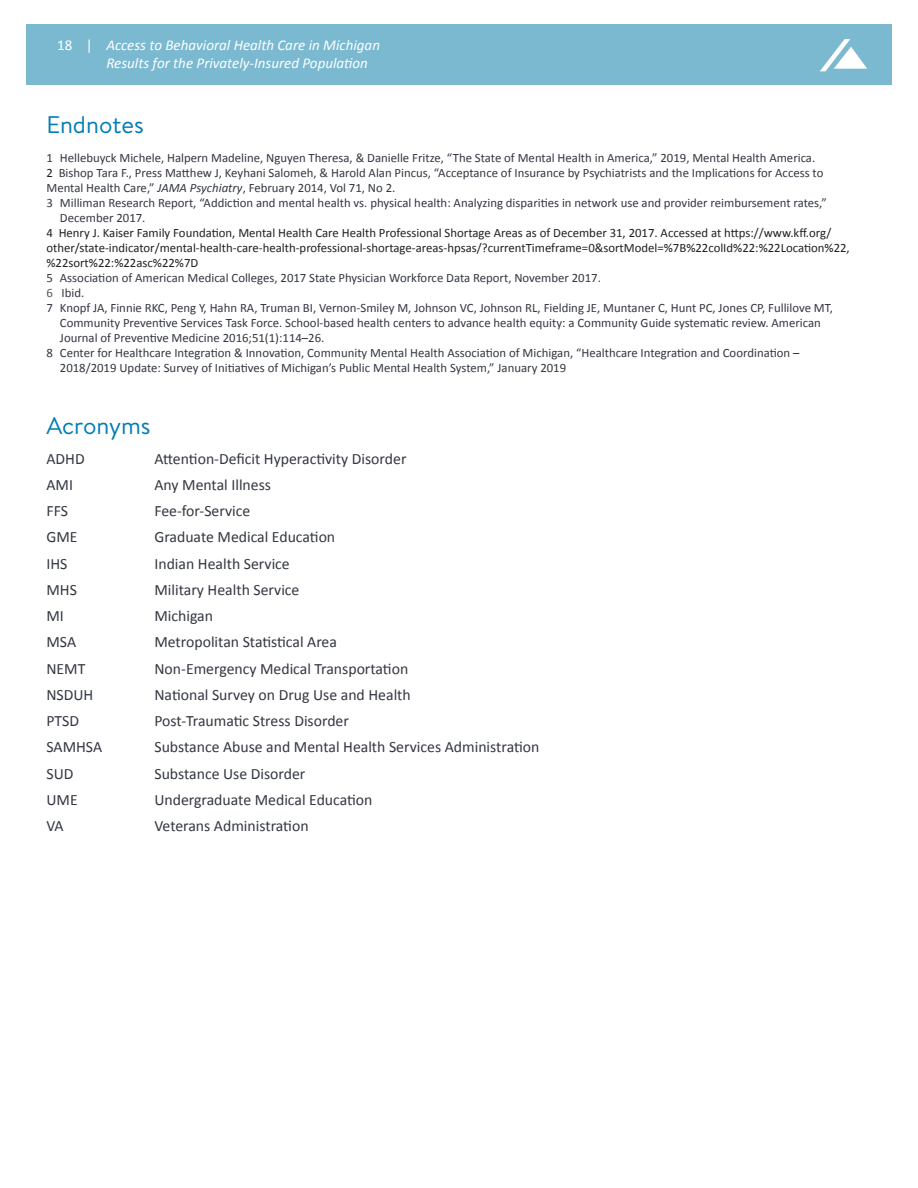
<style>
.page{position:relative;width:918px;height:1188px;background:#fff}
.page>*{position:absolute;margin:0;border:0;box-sizing:border-box;transform-origin:0 0}
.Footnote{font:24px "Brandon Text";color:#007db5}
.Heading_1{font:24px "Brandon Text";letter-spacing:-.005em;color:#007db5}
.Paragraph{font:15.75px "Calibri";color:#333740}
.Heading_3{font:italic 15px/18px "Calibri";color:#fff}
.Footnote-2{font:12.75px/15px "Calibri";color:#333740}
.t1{font:12.75px/15px "Calibri";color:#231f20}
.s1{font-style:normal}
.s2{color:#231f20}
.s3{font-style:italic}
.s4{color:#555659}
</style>
<div class="page">
<div style="left:26px;top:24px;width:866px;height:61px;background:#7bb9d1"></div>
<svg style="left:820px;top:39px;width:47px;height:32px"></svg>
<p class="Heading_3" style="left:106px;top:36px;width:275px;text-indent:-49px"><span class="s1">18 |</span> Access to Behavioral Health Care in Michigan<br>Results for the Privately-Insured Population</p>
<p class="Footnote" style="left:46px;top:109px;width:99px">Endnotes</p>
<p class="Footnote-2" style="left:46px;top:150px;width:770px">1 Hellebuyck Michele, Halpern Madeline, Nguyen Theresa, &amp; Danielle Fritze, “The State of Mental Health in America,” 2019, Mental Health America.</p>
<p class="Footnote-2" style="left:46px;top:165px;width:779px"><span class="s2">2</span> Bishop Tara F., Press Matthew J, Keyhani Salomeh, &amp; Harold Alan Pincus, “Acceptance of Insurance by Psychiatrists and the Implications for Access to<br>Mental Health Care,” <span class="s3">JAMA Psychiatry</span>, February 2014, Vol 71, No 2.</p>
<p class="Footnote-2" style="left:60px;top:195px;width:768px;text-indent:-14px">3 Milliman Research Report, “Addiction and mental health vs. physical health: Analyzing disparities in network use and provider reimbursement rates,”<br>December 2017.</p>
<p class="t1" style="left:46px;top:225px;width:805px">4 Henry J. Kaiser Family Foundation, Mental Health Care Health Professional Shortage Areas as of December 31, 2017. Accessed at https://www.kff.org/ other/state-indicator/mental-health-care-health-professional-shortage-areas-hpsas/?currentTimeframe=0&amp;sortModel=%7B%22colId%22:%22Location%22, %22sort%22:%22asc%22%7D</p>
<p class="Footnote-2" style="left:46px;top:270px;width:556px">5 Association of American Medical Colleges, 2017 State Physician Workforce Data Report, November 2017.</p>
<p class="Footnote-2" style="left:46px;top:285px;width:39px"><span class="s4">6</span> Ibid.</p>
<p class="Footnote-2" style="left:60px;top:300px;width:775px;text-indent:-14px">7 Knopf JA, Finnie RKC, Peng Y, Hahn RA, Truman BI, Vernon-Smiley M, Johnson VC, Johnson RL, Fielding JE, Muntaner C, Hunt PC, Jones CP, Fullilove MT,<br>Community Preventive Services Task Force. School-based health centers to advance health equity: a Community Guide systematic review. American<br>Journal of Preventive Medicine 2016;51(1):114–26.</p>
<p class="Footnote-2" style="left:60px;top:345px;width:741px;text-indent:-14px">8 Center for Healthcare Integration &amp; Innovation, Community Mental Health Association of Michigan, “Healthcare Integration and Coordination –<br>2018/2019 Update: Survey of Initiatives of Michigan’s Public Mental Health System,” January 2019</p>
<p class="Heading_1" style="left:46px;top:409px;width:106px">Acronyms</p>
<p class="Paragraph" style="left:46px;top:448px;width:40px">ADHD</p>
<p class="Paragraph" style="left:154px;top:448px;width:254px">Attention-Deficit Hyperactivity Disorder</p>
<p class="Paragraph" style="left:46px;top:475px;width:28px">AMI</p>
<p class="Paragraph" style="left:154px;top:475px;width:118px">Any Mental Illness</p>
<p class="Paragraph" style="left:46px;top:501px;width:23px">FFS</p>
<p class="Paragraph" style="left:154px;top:501px;width:97px">Fee-for-Service</p>
<p class="Paragraph" style="left:46px;top:527px;width:33px">GME</p>
<p class="Paragraph" style="left:154px;top:527px;width:182px">Graduate Medical Education</p>
<p class="Paragraph" style="left:46px;top:553px;width:23px">IHS</p>
<p class="Paragraph" style="left:154px;top:553px;width:137px">Indian Health Service</p>
<p class="Paragraph" style="left:46px;top:580px;width:32px">MHS</p>
<p class="Paragraph" style="left:154px;top:580px;width:147px">Military Health Service</p>
<p class="Paragraph" style="left:46px;top:606px;width:19px">MI</p>
<p class="Paragraph" style="left:154px;top:606px;width:60px">Michigan</p>
<p class="Paragraph" style="left:46px;top:632px;width:31px">MSA</p>
<p class="Paragraph" style="left:154px;top:632px;width:184px">Metropolitan Statistical Area</p>
<p class="Paragraph" style="left:46px;top:658px;width:40px">NEMT</p>
<p class="Paragraph" style="left:154px;top:658px;width:255px">Non-Emergency Medical Transportation</p>
<p class="Paragraph" style="left:46px;top:685px;width:49px">NSDUH</p>
<p class="Paragraph" style="left:154px;top:685px;width:258px">National Survey on Drug Use and Health</p>
<p class="Paragraph" style="left:46px;top:711px;width:34px">PTSD</p>
<p class="Paragraph" style="left:154px;top:711px;width:196px">Post-Traumatic Stress Disorder</p>
<p class="Paragraph" style="left:46px;top:737px;width:57px">SAMHSA</p>
<p class="Paragraph" style="left:154px;top:737px;width:386px">Substance Abuse and Mental Health Services Administration</p>
<p class="Paragraph" style="left:46px;top:763px;width:29px">SUD</p>
<p class="Paragraph" style="left:154px;top:763px;width:152px">Substance Use Disorder</p>
<p class="Paragraph" style="left:46px;top:790px;width:33px">UME</p>
<p class="Paragraph" style="left:154px;top:790px;width:220px">Undergraduate Medical Education</p>
<p class="Paragraph" style="left:46px;top:816px;width:19px">VA</p>
<p class="Paragraph" style="left:154px;top:816px;width:156px">Veterans Administration</p>
</div>
